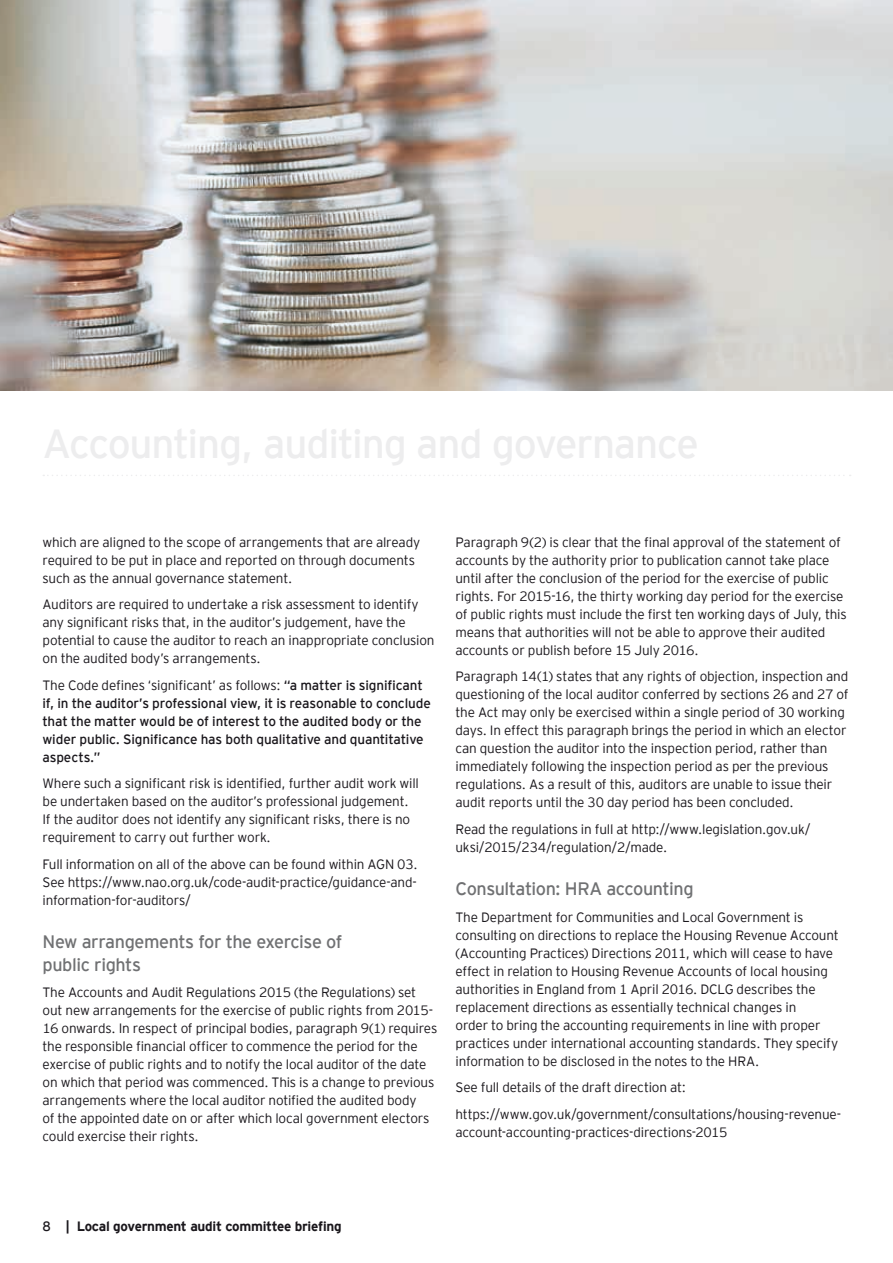
<style>
.page{position:relative;width:893px;height:1263px;background:#fff}
.page>*{position:absolute;margin:0;border:0;box-sizing:border-box;transform-origin:0 0}
.t1{font:18px/22.5px "EY Interstate";letter-spacing:-.025em;color:#707173}
.t2{font:300 13.5px/18px "EY Interstate";letter-spacing:-.015em;color:#1a171c}
.t3{font:13.5px/18px "EY Interstate";letter-spacing:-.01em;color:#1a171c}
.t4{font:700 13.5px "EY Interstate";letter-spacing:-.02em;color:#1a171c}
.s1{font-weight:300}
.s2{font-weight:400}
</style>
<div class="page">
<svg style="left:43px;top:475px;width:808px;height:1px"></svg>
<img style="left:0;top:0;width:893px;height:390px">
<p class="t2" style="left:43px;top:532px;width:379px">which are aligned to the scope of arrangements that are already required to be put in place and reported on through documents such as the annual governance statement.</p>
<p class="t2" style="left:43px;top:594px;width:394px">Auditors are required to undertake a risk assessment to identify any significant risks that, in the auditor’s judgement, have the potential to cause the auditor to reach an inappropriate conclusion on the audited body’s arrangements.</p>
<p class="t3" style="left:43px;top:675px;width:390px"><span class="s1">The Code defines ‘significant’ as follows:</span> “a matter is significant if, in the auditor’s professional view, it is reasonable to conclude that the matter would be of interest to the audited body or the wider public. Significance has both qualitative and quantitative aspects.”</p>
<p class="t2" style="left:43px;top:773px;width:378px">Where such a significant risk is identified, further audit work will be undertaken based on the auditor’s professional judgement.<br>If the auditor does not identify any significant risks, there is no requirement to carry out further work.</p>
<p class="t2" style="left:43px;top:854px;width:377px;text-align:justify">Full information on all of the above can be found within AGN 03.<br>See https://www.nao.org.uk/code-audit-practice/guidance-and&shy;information-for-auditors/</p>
<h1 class="t1" style="left:43px;top:930px;width:301px">New arrangements for the exercise of public rights</h1>
<p class="t2" style="left:43px;top:983px;width:396px">The Accounts and Audit Regulations 2015 (the Regulations) set out new arrangements for the exercise of public rights from 2015- 16 onwards. In respect of principal bodies, paragraph 9(1) requires the responsible financial officer to commence the period for the exercise of public rights and to notify the local auditor of the date on which that period was commenced. This is a change to previous arrangements where the local auditor notified the audited body<br>of the appointed date on or after which local government electors could exercise their rights.</p>
<p class="t2" style="left:455px;top:532px;width:393px">Paragraph 9(2) is clear that the final approval of the statement of accounts by the authority prior to publication cannot take place until after the conclusion of the period for the exercise of public rights. For 2015-16, the thirty working day period for the exercise of public rights must include the first ten working days of July, this means that authorities will not be able to approve their audited accounts or publish before 15 July 2016.</p>
<p class="t2" style="left:455px;top:666px;width:395px">Paragraph 14(1) states that any rights of objection, inspection and questioning of the local auditor conferred by sections 26 and 27 of the Act may only be exercised within a single period of 30 working days. In effect this paragraph brings the period in which an elector can question the auditor into the inspection period, rather than immediately following the inspection period as per the previous regulations. As a result of this, auditors are unable to issue their audit reports until the 30 day period has been concluded.</p>
<p class="t2" style="left:455px;top:819px;width:357px">Read the regulations in full at http://www.legislation.gov.uk/ uksi/2015/234/regulation/2/made.</p>
<h1 class="t1" style="left:455px;top:877px;width:240px">Consultation: HRA accounting</h1>
<p class="t2" style="left:455px;top:907px;width:385px">The Department for Communities and Local Government is consulting on directions to replace the Housing Revenue Account (Accounting Practices) Directions 2011, which will cease to have effect in relation to Housing Revenue Accounts of local housing authorities in England from 1 April 2016. DCLG describes the replacement directions as essentially technical changes in<br>order to bring the accounting requirements in line with proper practices under international accounting standards. They specify information to be disclosed in the notes to the HRA.</p>
<p class="t2" style="left:455px;top:1073px;width:387px;line-height:26.5px">See full details of the draft direction at: https://www.gov.uk/government/consultations/housing-revenue-</p>
<p class="t2" style="left:455px;top:1122px;width:273px">account-accounting-practices-directions-2015</p>
<p class="t4" style="left:43px;top:1217px;width:301px"><span class="s2">8</span> | Local government audit committee briefing</p>
</div>
